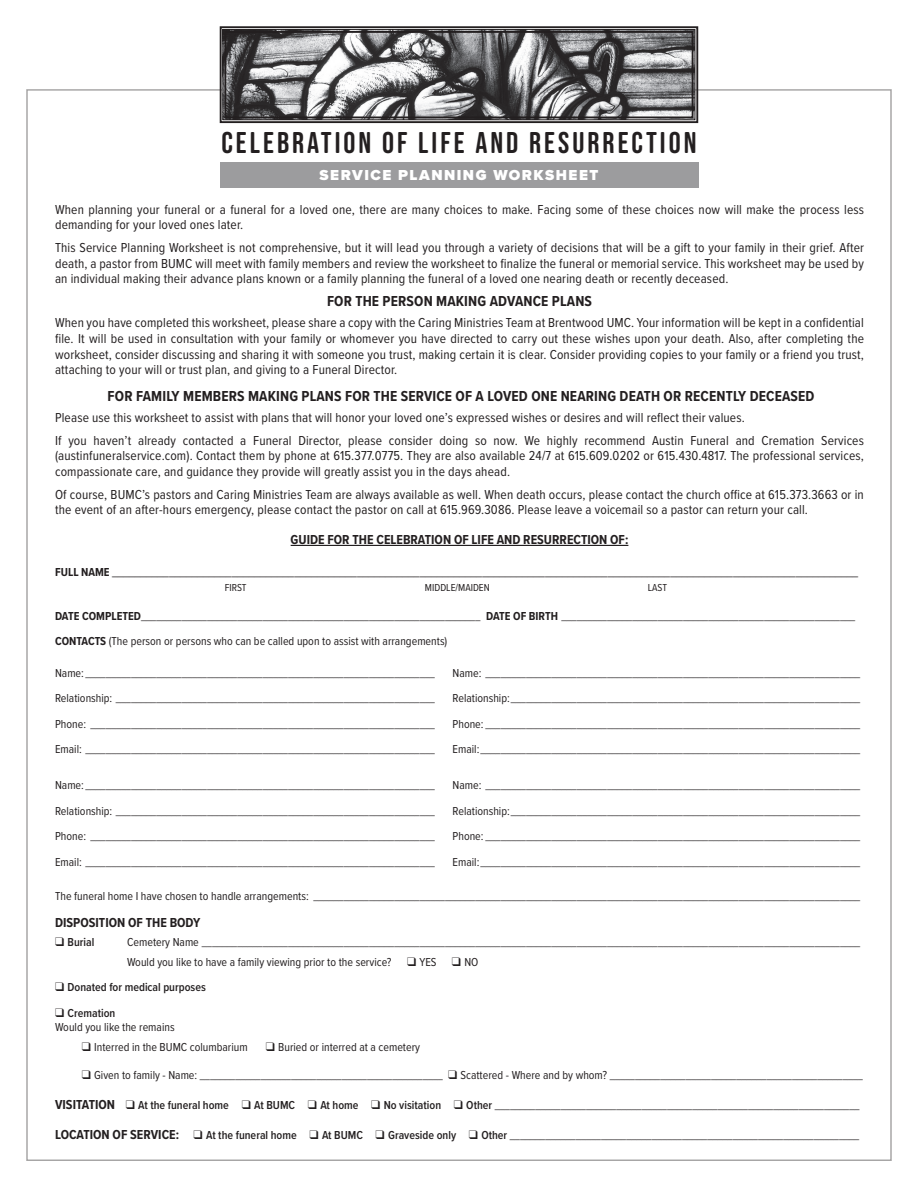
<style>
.page{position:relative;width:918px;height:1188px;background:#fff}
.page>*{position:absolute;margin:0;border:0;box-sizing:border-box;transform-origin:0 0}
.t1{font:30px "Bebas Neue Semi Rounded";letter-spacing:.1em;color:#231f20}
.t2{font:700 15px "Proxima Nova Cond";letter-spacing:.01em;color:#231f20}
.t3{font:900 15px "Proxima Nova";letter-spacing:.1em;color:#fff}
.t4{font:13.5px/15.8px "Proxima Nova Cond";letter-spacing:.01em;color:#231f20}
.t5{font:700 13.5px "Proxima Nova Cond";color:#231f20}
.t6{font:12px/25.5px "Proxima Nova Cond";color:#231f20}
.t7{font:600 12px "Proxima Nova Cond";color:#231f20}
.t8{font:10.5px "Proxima Nova Cond";color:#231f20}
.s1{font-weight:700;font-size:12px}
.s2{font-weight:700}
.s3{font-weight:600}
.s4{font-weight:700;font-size:13.5px}
</style>
<div class="page">
<svg style="left:219px;top:26px;width:480px;height:98px;background:#828283"></svg>
<div style="left:223px;top:29px;width:472px;height:91px;border:1px solid #231f20"></div>
<div style="left:224px;top:31px;width:470px;height:87px;border:2px solid #231f20"></div>
<div style="left:220px;top:163px;width:478px;height:25px;background:#9c9c9e"></div>
<hr style="left:291px;top:545px;width:337px;height:1px;background:#231f20">
<h1 class="t1" style="left:221px;top:126px;width:477px">CELEBRATION OF LIFE AND RESURRECTION</h1>
<p class="t3" style="left:320px;top:163px;width:280px">SERVICE PLANNING WORKSHEET</p>
<p class="t4" style="left:55px;top:201px;width:810px">When planning your funeral or a funeral for a loved one, there are many choices to make. Facing some of these choices now will make the process less demanding for your loved ones later.</p>
<p class="t4" style="left:55px;top:239px;width:811px;text-align:justify">This Service Planning Worksheet is not comprehensive, but it will lead you through a variety of decisions that will be a gift to your family in their grief. After death, a pastor from BUMC will meet with family members and review the worksheet to finalize the funeral or memorial service. This worksheet may be used by an individual making their advance plans known or a family planning the funeral of a loved one nearing death or recently deceased.</p>
<p class="t2" style="left:327px;top:290px;width:267px">FOR THE PERSON MAKING ADVANCE PLANS</p>
<p class="t4" style="left:55px;top:314px;width:810px;text-align:justify">When you have completed this worksheet, please share a copy with the Caring Ministries Team at Brentwood UMC. Your information will be kept in a confidential file. It will be used in consultation with your family or whomever you have directed to carry out these wishes upon your death. Also, after completing the worksheet, consider discussing and sharing it with someone you trust, making certain it is clear. Consider providing copies to your family or a friend you trust, attaching to your will or trust plan, and giving to a Funeral Director.</p>
<p class="t2" style="left:108px;top:385px;width:708px">FOR FAMILY MEMBERS MAKING PLANS FOR THE SERVICE OF A LOVED ONE NEARING DEATH OR RECENTLY DECEASED</p>
<p class="t4" style="left:55px;top:406px;width:810px;line-height:22.5px">Please use this worksheet to assist with plans that will honor your loved one’s expressed wishes or desires and will reflect their values.<br>If you haven’t already contacted a Funeral Director, please consider doing so now. We highly recommend Austin Funeral and Cremation Services</p>
<p class="t4" style="left:55px;top:447px;width:810px">(austinfuneralservice.com). Contact them by phone at 615.377.0775. They are also available 24/7 at 615.609.0202 or 615.430.4817. The professional services, compassionate care, and guidance they provide will greatly assist you in the days ahead.</p>
<p class="t4" style="left:55px;top:486px;width:810px">Of course, BUMC’s pastors and Caring Ministries Team are always available as well. When death occurs, please contact the church office at 615.373.3663 or in the event of an after-hours emergency, please contact the pastor on call at 615.969.3086. Please leave a voicemail so a pastor can return your call.</p>
<p class="t5" style="left:291px;top:529px;width:339px">GUIDE FOR THE CELEBRATION OF LIFE AND RESURRECTION OF:</p>
<p class="t4" style="left:55px;top:563px;width:805px"><span class="s1">FULL NAME</span> ___________________________________________________________________________________________________________________________________</p>
<p class="t8" style="left:225px;top:580px;width:23px">FIRST</p>
<p class="t8" style="left:425px;top:580px;width:66px">MIDDLE/MAIDEN</p>
<p class="t8" style="left:648px;top:580px;width:21px">LAST</p>
<p class="t6" style="left:55px;top:602px;width:802px"><span class="s2">DATE COMPLETED</span>___________________________________________________________________ <span class="s2">DATE OF BIRTH</span> __________________________________________________________<br><span class="s2">CONTACTS</span> (The person or persons who can be called upon to assist with arrangements)</p>
<p class="t6" style="left:55px;top:659px;width:381px">Name: _____________________________________________________________________</p>
<p class="t6" style="left:453px;top:659px;width:409px">Name: __________________________________________________________________________</p>
<p class="t6" style="left:55px;top:685px;width:381px">Relationship: _______________________________________________________________</p>
<p class="t6" style="left:453px;top:685px;width:409px">Relationship:_____________________________________________________________________</p>
<p class="t6" style="left:55px;top:710px;width:381px">Phone: ____________________________________________________________________</p>
<p class="t6" style="left:453px;top:710px;width:409px">Phone: __________________________________________________________________________</p>
<p class="t6" style="left:55px;top:736px;width:381px">Email: _____________________________________________________________________</p>
<p class="t6" style="left:453px;top:736px;width:409px">Email:___________________________________________________________________________</p>
<p class="t6" style="left:55px;top:772px;width:381px">Name: _____________________________________________________________________</p>
<p class="t6" style="left:453px;top:772px;width:409px">Name: __________________________________________________________________________</p>
<p class="t6" style="left:55px;top:797px;width:381px">Relationship: _______________________________________________________________</p>
<p class="t6" style="left:453px;top:797px;width:409px">Relationship:_____________________________________________________________________</p>
<p class="t6" style="left:55px;top:823px;width:381px">Phone: ____________________________________________________________________</p>
<p class="t6" style="left:453px;top:823px;width:409px">Phone: __________________________________________________________________________</p>
<p class="t6" style="left:55px;top:848px;width:381px">Email: _____________________________________________________________________</p>
<p class="t6" style="left:453px;top:848px;width:409px">Email:___________________________________________________________________________</p>
<p class="t6" style="left:55px;top:883px;width:807px">The funeral home I have chosen to handle arrangements: ____________________________________________________________________________________________________________</p>
<p class="t5" style="left:55px;top:912px;width:147px">DISPOSITION OF THE BODY</p>
<p class="t7" style="left:55px;top:933px;width:41px">❑ Burial</p>
<p class="t6" style="left:127px;top:932px;width:735px;line-height:19.5px">Cemetery Name __________________________________________________________________________________________________________________________________<br>Would you like to have a family viewing prior to the service?</p>
<p class="t6" style="left:407px;top:948px;width:31px">❑ YES</p>
<p class="t6" style="left:452px;top:948px;width:28px">❑ NO</p>
<p class="t7" style="left:55px;top:978px;width:152px">❑ Donated for medical purposes</p>
<p class="t6" style="left:55px;top:1005px;width:121px;line-height:14.4px">❑ <span class="s3">Cremation<br></span>Would you like the remains</p>
<p class="t6" style="left:82px;top:1033px;width:167px">❑ Interred in the BUMC columbarium</p>
<p class="t6" style="left:266px;top:1033px;width:156px">❑ Buried or interred at a cemetery</p>
<p class="t6" style="left:82px;top:1062px;width:783px">❑ Given to family - Name: ________________________________________________ ❑ Scattered - Where and by whom? __________________________________________________</p>
<p class="t6" style="left:55px;top:1092px;width:806px"><span class="s4">VISITATION</span> ❑ <span class="s3">At the funeral home</span> ❑ <span class="s3">At BUMC</span> ❑ <span class="s3">At home</span> ❑ <span class="s3">No visitation</span> ❑ <span class="s3">Other</span> ________________________________________________________________________</p>
<p class="t6" style="left:55px;top:1122px;width:806px"><span class="s4">LOCATION OF SERVICE:</span> ❑ <span class="s3">At the funeral home</span> ❑ <span class="s3">At BUMC</span> ❑ <span class="s3">Graveside only</span> ❑ <span class="s3">Other</span> _____________________________________________________________________</p>
</div>
